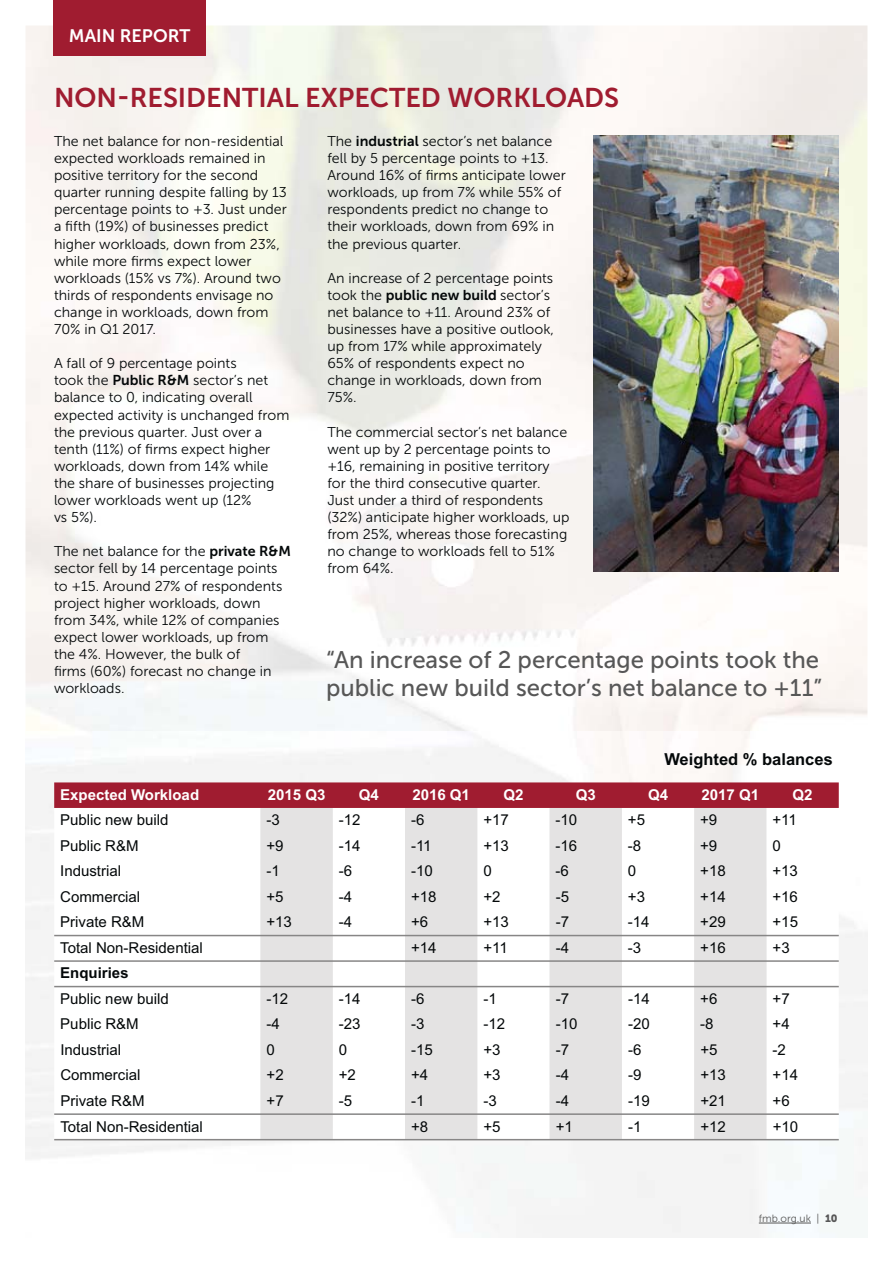
<style>
.page{position:relative;width:893px;height:1263px;background:#fff}
.page>*{position:absolute;margin:0;border:0;box-sizing:border-box;transform-origin:0 0}
.t1{font:27px "Museo Sans 700";color:#a01c30}
.t2{font:24px/28.5px "Museo Sans 500";color:#575757}
.t3{font:18px "Museo Sans 700";color:#fff}
.t4{font:700 16.5px "Arial MT Std";color:#040809}
.t5{font:15px "Arial MT Std";color:#040809}
.t6{font:700 15px "Arial MT Std";color:#fff}
.t7{font:700 15px "Arial MT Std";color:#040809}
.t8{font:14.25px/17.1px "Museo Sans 300";color:#040809}
.t9{font:10.5px "Museo Sans 300";color:#575757}
.s1{font-family:"Museo Sans 700"}
.s2{font-family:"Museo Sans 900"}
</style>
<div class="page">
<img style="left:26px;top:26px;width:841px;height:705px">
<img style="left:593px;top:135px;width:246px;height:437px">
<hr style="left:759px;top:1223px;width:52px;height:1px;background:#575757">
<div style="left:53px;top:0;width:152px;height:56px;background:#a01c30"></div>
<div style="left:54px;top:782px;width:785px;height:26px;background:#a01c30"></div>
<svg style="left:54px;top:808px;width:785px;height:331px"></svg>
<svg style="left:260px;top:808px;width:506px;height:331px;fill:#e4e3e3"></svg>
<hr style="left:54px;top:960px;width:785px;height:2px;background:#878686">
<hr style="left:54px;top:1113px;width:785px;height:2px;background:#878686">
<hr style="left:54px;top:1139px;width:785px;height:1px;background:#878686">
<hr style="left:54px;top:935px;width:785px;height:1px;background:#878686">
<hr style="left:54px;top:986px;width:785px;height:1px;background:#878686">
<p class="t3" style="left:69px;top:29px;width:123px">MAIN REPORT</p>
<h1 class="t1" style="left:54px;top:88px;width:567px">NON-RESIDENTIAL EXPECTED WORKLOADS</h1>
<p class="t8" style="left:54px;top:134px;width:234px">The net balance for non-residential expected workloads remained in positive territory for the second quarter running despite falling by 13 percentage points to +3. Just under a fifth (19%) of businesses predict higher workloads, down from 23%, while more firms expect lower workloads (15% vs 7%). Around two thirds of respondents envisage no change in workloads, down from<br>70% in Q1 2017.</p>
<p class="t8" style="left:54px;top:356px;width:237px">A fall of 9 percentage points<br>took the <span class="s1">Public R&amp;M</span> sector’s net balance to 0, indicating overall expected activity is unchanged from the previous quarter. Just over a tenth (11%) of firms expect higher workloads, down from 14% while the share of businesses projecting lower workloads went up (12%<br>vs 5%).</p>
<p class="t8" style="left:54px;top:544px;width:238px">The net balance for the <span class="s1">private R&amp;M </span>sector fell by 14 percentage points to +15. Around 27% of respondents project higher workloads, down from 34%, while 12% of companies expect lower workloads, up from the 4%. However, the bulk of<br>firms (60%) forecast no change in workloads.</p>
<p class="t8" style="left:327px;top:134px;width:240px">The <span class="s1">industrial</span> sector’s net balance fell by 5 percentage points to +13.<br>Around 16% of firms anticipate lower workloads, up from 7% while 55% of respondents predict no change to their workloads, down from 69% in the previous quarter.</p>
<p class="t8" style="left:327px;top:271px;width:228px">An increase of 2 percentage points took the <span class="s1">public new build</span> sector’s net balance to +11. Around 23% of businesses have a positive outlook, up from 17% while approximately<br>65% of respondents expect no change in workloads, down from<br>75%.</p>
<p class="t8" style="left:327px;top:425px;width:244px">The commercial sector’s net balance went up by 2 percentage points to +16, remaining in positive territory for the third consecutive quarter.<br>Just under a third of respondents (32%) anticipate higher workloads, up from 25%, whereas those forecasting no change to workloads fell to 51% from 64%.</p>
<h2 class="t2" style="left:326px;top:647px;width:497px">“An increase of 2 percentage points took the public new build sector’s net balance to +11”</h2>
<p class="t4" style="left:664px;top:753px;width:170px">Weighted % balances</p>
<p class="t6" style="left:60px;top:789px;width:140px">Expected Workload</p>
<p class="t6" style="left:268px;top:789px;width:59px">2015 Q3</p>
<p class="t6" style="left:359px;top:789px;width:22px">Q4</p>
<p class="t6" style="left:412px;top:789px;width:59px">2016 Q1</p>
<p class="t6" style="left:503px;top:789px;width:22px">Q2</p>
<p class="t6" style="left:576px;top:789px;width:22px">Q3</p>
<p class="t6" style="left:648px;top:789px;width:22px">Q4</p>
<p class="t6" style="left:702px;top:789px;width:59px">2017 Q1</p>
<p class="t6" style="left:793px;top:789px;width:22px">Q2</p>
<p class="t5" style="left:60px;top:814px;width:110px">Public new build</p>
<p class="t5" style="left:266px;top:814px;width:15px">-3</p>
<p class="t5" style="left:339px;top:814px;width:23px">-12</p>
<p class="t5" style="left:411px;top:814px;width:15px">-6</p>
<p class="t5" style="left:483px;top:814px;width:27px">+17</p>
<p class="t5" style="left:556px;top:814px;width:23px">-10</p>
<p class="t5" style="left:628px;top:814px;width:19px">+5</p>
<p class="t5" style="left:700px;top:814px;width:19px">+9</p>
<p class="t5" style="left:772px;top:814px;width:26px">+11</p>
<p class="t5" style="left:60px;top:840px;width:80px">Public R&amp;M</p>
<p class="t5" style="left:266px;top:840px;width:19px">+9</p>
<p class="t5" style="left:339px;top:840px;width:23px">-14</p>
<p class="t5" style="left:411px;top:840px;width:22px">-11</p>
<p class="t5" style="left:483px;top:840px;width:27px">+13</p>
<p class="t5" style="left:556px;top:840px;width:23px">-16</p>
<p class="t5" style="left:628px;top:840px;width:15px">-8</p>
<p class="t5" style="left:700px;top:840px;width:19px">+9</p>
<p class="t5" style="left:772px;top:840px;width:10px">0</p>
<p class="t5" style="left:60px;top:865px;width:62px">Industrial</p>
<p class="t5" style="left:266px;top:865px;width:15px">-1</p>
<p class="t5" style="left:339px;top:865px;width:15px">-6</p>
<p class="t5" style="left:411px;top:865px;width:23px">-10</p>
<p class="t5" style="left:483px;top:865px;width:10px">0</p>
<p class="t5" style="left:556px;top:865px;width:15px">-6</p>
<p class="t5" style="left:628px;top:865px;width:10px">0</p>
<p class="t5" style="left:700px;top:865px;width:27px">+18</p>
<p class="t5" style="left:772px;top:865px;width:27px">+13</p>
<p class="t5" style="left:60px;top:891px;width:81px">Commercial</p>
<p class="t5" style="left:266px;top:891px;width:19px">+5</p>
<p class="t5" style="left:339px;top:891px;width:15px">-4</p>
<p class="t5" style="left:411px;top:891px;width:27px">+18</p>
<p class="t5" style="left:483px;top:891px;width:19px">+2</p>
<p class="t5" style="left:556px;top:891px;width:15px">-5</p>
<p class="t5" style="left:628px;top:891px;width:19px">+3</p>
<p class="t5" style="left:700px;top:891px;width:27px">+14</p>
<p class="t5" style="left:772px;top:891px;width:27px">+16</p>
<p class="t5" style="left:60px;top:916px;width:86px">Private R&amp;M</p>
<p class="t5" style="left:266px;top:916px;width:27px">+13</p>
<p class="t5" style="left:339px;top:916px;width:15px">-4</p>
<p class="t5" style="left:411px;top:916px;width:19px">+6</p>
<p class="t5" style="left:483px;top:916px;width:27px">+13</p>
<p class="t5" style="left:556px;top:916px;width:15px">-7</p>
<p class="t5" style="left:628px;top:916px;width:23px">-14</p>
<p class="t5" style="left:700px;top:916px;width:27px">+29</p>
<p class="t5" style="left:772px;top:916px;width:27px">+15</p>
<p class="t5" style="left:60px;top:942px;width:144px">Total Non-Residential</p>
<p class="t5" style="left:411px;top:942px;width:27px">+14</p>
<p class="t5" style="left:483px;top:942px;width:26px">+11</p>
<p class="t5" style="left:556px;top:942px;width:15px">-4</p>
<p class="t5" style="left:628px;top:942px;width:15px">-3</p>
<p class="t5" style="left:700px;top:942px;width:27px">+16</p>
<p class="t5" style="left:773px;top:942px;width:19px">+3</p>
<p class="t7" style="left:60px;top:968px;width:70px">Enquiries</p>
<p class="t5" style="left:60px;top:993px;width:110px">Public new build</p>
<p class="t5" style="left:267px;top:993px;width:23px">-12</p>
<p class="t5" style="left:339px;top:993px;width:23px">-14</p>
<p class="t5" style="left:411px;top:993px;width:15px">-6</p>
<p class="t5" style="left:483px;top:993px;width:15px">-1</p>
<p class="t5" style="left:556px;top:993px;width:15px">-7</p>
<p class="t5" style="left:628px;top:993px;width:23px">-14</p>
<p class="t5" style="left:700px;top:993px;width:19px">+6</p>
<p class="t5" style="left:773px;top:993px;width:19px">+7</p>
<p class="t5" style="left:60px;top:1018px;width:80px">Public R&amp;M</p>
<p class="t5" style="left:267px;top:1018px;width:15px">-4</p>
<p class="t5" style="left:339px;top:1018px;width:23px">-23</p>
<p class="t5" style="left:411px;top:1018px;width:15px">-3</p>
<p class="t5" style="left:483px;top:1018px;width:23px">-12</p>
<p class="t5" style="left:556px;top:1018px;width:23px">-10</p>
<p class="t5" style="left:628px;top:1018px;width:23px">-20</p>
<p class="t5" style="left:700px;top:1018px;width:15px">-8</p>
<p class="t5" style="left:773px;top:1018px;width:19px">+4</p>
<p class="t5" style="left:60px;top:1044px;width:62px">Industrial</p>
<p class="t5" style="left:267px;top:1044px;width:10px">0</p>
<p class="t5" style="left:339px;top:1044px;width:10px">0</p>
<p class="t5" style="left:411px;top:1044px;width:23px">-15</p>
<p class="t5" style="left:483px;top:1044px;width:19px">+3</p>
<p class="t5" style="left:556px;top:1044px;width:15px">-7</p>
<p class="t5" style="left:628px;top:1044px;width:15px">-6</p>
<p class="t5" style="left:700px;top:1044px;width:19px">+5</p>
<p class="t5" style="left:773px;top:1044px;width:15px">-2</p>
<p class="t5" style="left:60px;top:1069px;width:81px">Commercial</p>
<p class="t5" style="left:267px;top:1069px;width:19px">+2</p>
<p class="t5" style="left:339px;top:1069px;width:19px">+2</p>
<p class="t5" style="left:411px;top:1069px;width:19px">+4</p>
<p class="t5" style="left:483px;top:1069px;width:19px">+3</p>
<p class="t5" style="left:556px;top:1069px;width:15px">-4</p>
<p class="t5" style="left:628px;top:1069px;width:15px">-9</p>
<p class="t5" style="left:700px;top:1069px;width:27px">+13</p>
<p class="t5" style="left:773px;top:1069px;width:27px">+14</p>
<p class="t5" style="left:60px;top:1095px;width:86px">Private R&amp;M</p>
<p class="t5" style="left:267px;top:1095px;width:19px">+7</p>
<p class="t5" style="left:339px;top:1095px;width:15px">-5</p>
<p class="t5" style="left:411px;top:1095px;width:15px">-1</p>
<p class="t5" style="left:483px;top:1095px;width:15px">-3</p>
<p class="t5" style="left:556px;top:1095px;width:15px">-4</p>
<p class="t5" style="left:628px;top:1095px;width:23px">-19</p>
<p class="t5" style="left:700px;top:1095px;width:27px">+21</p>
<p class="t5" style="left:773px;top:1095px;width:19px">+6</p>
<p class="t5" style="left:60px;top:1120px;width:144px">Total Non-Residential</p>
<p class="t5" style="left:411px;top:1120px;width:19px">+8</p>
<p class="t5" style="left:483px;top:1120px;width:19px">+5</p>
<p class="t5" style="left:556px;top:1120px;width:19px">+1</p>
<p class="t5" style="left:628px;top:1120px;width:15px">-1</p>
<p class="t5" style="left:700px;top:1120px;width:27px">+12</p>
<p class="t5" style="left:773px;top:1120px;width:27px">+10</p>
<p class="t9" style="left:759px;top:1214px;width:80px">fmb.org.uk | <span class="s2">10</span></p>
</div>
